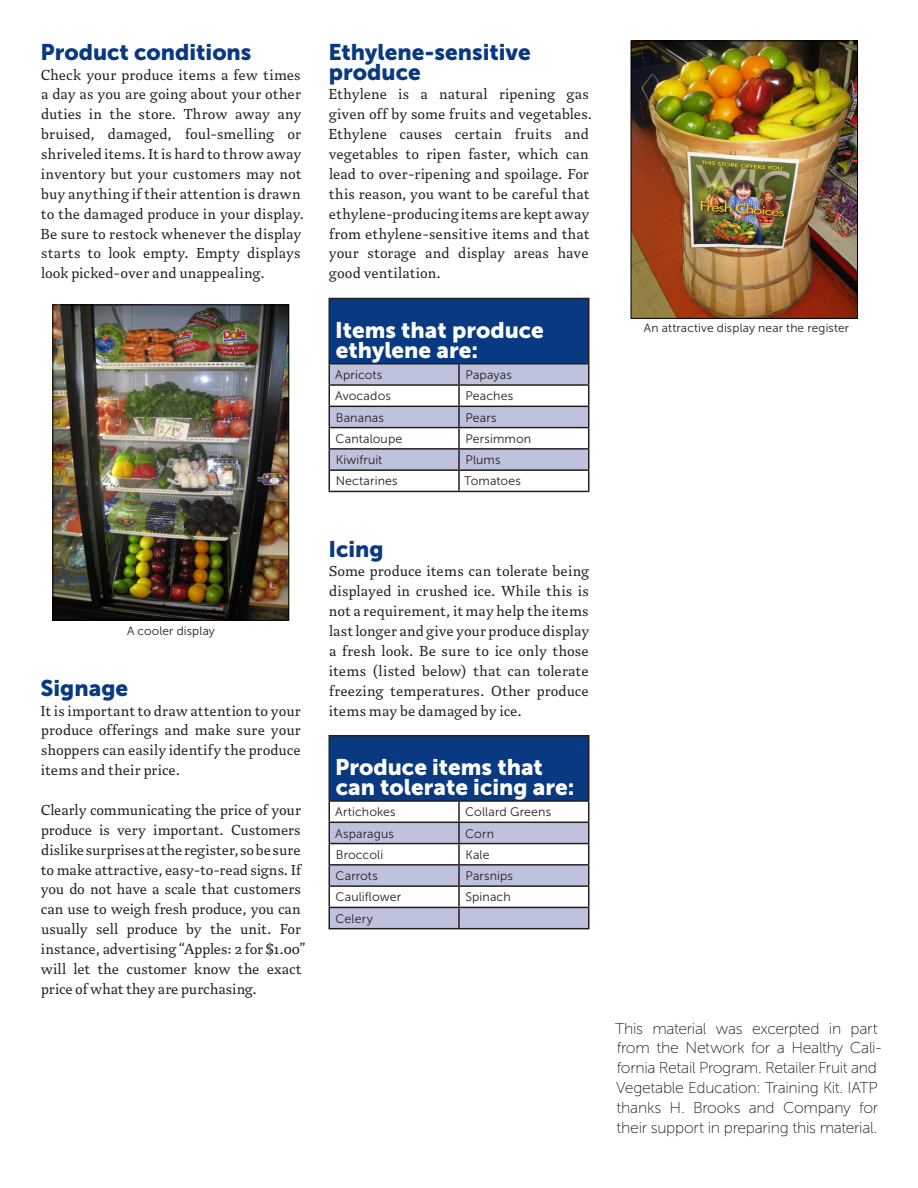
<style>
.page{position:relative;width:918px;height:1188px;background:#fff}
.page>*{position:absolute;margin:0;border:0;box-sizing:border-box;transform-origin:0 0}
.Heading_3{font:22.5px/19.8px "Museo Sans 900";color:#fff}
.Heading_3-2{font:22.5px/19.8px "Museo Sans 900";color:#083981}
.t1{font:15.75px/19.8px "Mokka";letter-spacing:.005em;color:#231f20}
.Report_byline_date{font:15.75px/19.8px "Museo Sans 100";letter-spacing:-.02em;color:#231f20}
.Table_text{font:12.3px "Museo Sans 300";letter-spacing:.01em;color:#231f20}
.Caption_credit{font:12px "Museo Sans 300";letter-spacing:.01em;color:#231f20}
</style>
<div class="page">
<div style="left:329px;top:298px;width:260px;height:66px;background:#083981"></div>
<hr style="left:328px;top:298px;width:131px;height:1px;background:#231f20">
<hr style="left:328px;top:299px;width:2px;height:64px;background:#231f20">
<hr style="left:459px;top:298px;width:131px;height:1px;background:#231f20">
<hr style="left:588px;top:299px;width:2px;height:64px;background:#231f20">
<hr style="left:328px;top:363px;width:131px;height:1px;background:#231f20">
<hr style="left:459px;top:363px;width:131px;height:1px;background:#231f20">
<svg style="left:328px;top:364px;width:262px;height:105px"></svg>
<hr style="left:328px;top:469px;width:131px;height:2px;background:#231f20">
<hr style="left:328px;top:471px;width:2px;height:20px;background:#231f20">
<hr style="left:459px;top:469px;width:131px;height:2px;background:#231f20">
<hr style="left:458px;top:471px;width:2px;height:20px;background:#231f20">
<hr style="left:588px;top:471px;width:2px;height:20px;background:#231f20">
<hr style="left:328px;top:491px;width:131px;height:1px;background:#231f20">
<hr style="left:459px;top:491px;width:131px;height:1px;background:#231f20">
<div style="left:329px;top:736px;width:260px;height:65px;background:#083981"></div>
<hr style="left:328px;top:735px;width:131px;height:1px;background:#231f20">
<hr style="left:328px;top:736px;width:2px;height:64px;background:#231f20">
<hr style="left:459px;top:735px;width:131px;height:1px;background:#231f20">
<hr style="left:588px;top:736px;width:2px;height:64px;background:#231f20">
<hr style="left:328px;top:800px;width:131px;height:2px;background:#231f20">
<hr style="left:328px;top:802px;width:2px;height:20px;background:#231f20">
<hr style="left:459px;top:800px;width:131px;height:2px;background:#231f20">
<hr style="left:458px;top:802px;width:2px;height:20px;background:#231f20">
<hr style="left:588px;top:802px;width:2px;height:20px;background:#231f20">
<svg style="left:328px;top:822px;width:262px;height:106px"></svg>
<hr style="left:328px;top:885px;width:131px;height:2px;background:#231f20">
<hr style="left:328px;top:887px;width:2px;height:20px;background:#231f20">
<hr style="left:459px;top:885px;width:131px;height:2px;background:#231f20">
<hr style="left:458px;top:887px;width:2px;height:20px;background:#231f20">
<hr style="left:588px;top:887px;width:2px;height:20px;background:#231f20">
<hr style="left:328px;top:907px;width:131px;height:1px;background:#231f20">
<hr style="left:328px;top:908px;width:2px;height:20px;background:#231f20">
<hr style="left:459px;top:907px;width:131px;height:1px;background:#231f20">
<hr style="left:458px;top:908px;width:2px;height:20px;background:#231f20">
<hr style="left:588px;top:908px;width:2px;height:20px;background:#231f20">
<hr style="left:328px;top:928px;width:131px;height:1px;background:#231f20">
<hr style="left:459px;top:928px;width:131px;height:1px;background:#231f20">
<img style="left:633px;top:42px;width:223px;height:275px">
<div style="left:631px;top:40px;width:227px;height:279px;border:1px solid #000"></div>
<img style="left:54px;top:306px;width:233px;height:313px">
<div style="left:52px;top:304px;width:237px;height:317px;border:1px solid #000"></div>
<p class="Heading_3-2" style="left:40px;top:42px;width:213px">Product conditions</p>
<p class="t1" style="left:41px;top:65px;width:265px">Check your produce items a few times a day as you are going about your other duties in the store. Throw away any bruised, damaged, foul-smelling or shriveled items. It is hard to throw away inventory but your customers may not buy anything if their attention is drawn to the damaged produce in your display.<br>Be sure to restock whenever the display starts to look empty. Empty displays look picked-over and unappealing.</p>
<p class="Caption_credit" style="left:127px;top:624px;width:89px">A cooler display</p>
<p class="Heading_3-2" style="left:40px;top:678px;width:89px">Signage</p>
<p class="t1" style="left:41px;top:701px;width:262px;text-align:justify">It is important to draw attention to your produce offerings and make sure your shoppers can easily identify the produce items and their price.</p>
<p class="t1" style="left:41px;top:800px;width:266px">Clearly communicating the price of your produce is very important. Customers dislike surprises at the register, so be sure to make attractive, easy-to-read signs. If you do not have a scale that customers can use to weigh fresh produce, you can usually sell produce by the unit. For instance, advertising “Apples: 2 for $1.00” will let the customer know the exact price of what they are purchasing.</p>
<p class="Heading_3-2" style="left:328px;top:42px;width:204px">Ethylene-sensitive produce</p>
<p class="t1" style="left:329px;top:85px;width:265px">Ethylene is a natural ripening gas given off by some fruits and vegetables.<br>Ethylene causes certain fruits and vegetables to ripen faster, which can lead to over-ripening and spoilage. For this reason, you want to be careful that ethylene-producing items are kept away from ethylene-sensitive items and that your storage and display areas have good ventilation.</p>
<p class="Heading_3" style="left:335px;top:320px;width:210px">Items that produce ethylene are:</p>
<p class="Table_text" style="left:335px;top:368px;width:49px">Apricots</p>
<p class="Table_text" style="left:466px;top:368px;width:48px">Papayas</p>
<p class="Table_text" style="left:335px;top:389px;width:57px">Avocados</p>
<p class="Table_text" style="left:466px;top:389px;width:49px">Peaches</p>
<p class="Table_text" style="left:336px;top:411px;width:50px">Bananas</p>
<p class="Table_text" style="left:466px;top:411px;width:33px">Pears</p>
<p class="Table_text" style="left:336px;top:432px;width:68px">Cantaloupe</p>
<p class="Table_text" style="left:466px;top:432px;width:67px">Persimmon</p>
<p class="Table_text" style="left:336px;top:453px;width:48px">Kiwifruit</p>
<p class="Table_text" style="left:466px;top:453px;width:36px">Plums</p>
<p class="Table_text" style="left:336px;top:475px;width:63px">Nectarines</p>
<p class="Table_text" style="left:464px;top:475px;width:58px">Tomatoes</p>
<p class="Heading_3-2" style="left:328px;top:539px;width:57px">Icing</p>
<p class="t1" style="left:329px;top:562px;width:262px;text-align:justify">Some produce items can tolerate being displayed in crushed ice. While this is not a requirement, it may help the items last longer and give your produce display a fresh look. Be sure to ice only those items (listed below) that can tolerate freezing temperatures. Other produce items may be damaged by ice.</p>
<p class="Heading_3" style="left:335px;top:757px;width:241px">Produce items that can tolerate icing are:</p>
<p class="Table_text" style="left:335px;top:805px;width:62px">Artichokes</p>
<p class="Table_text" style="left:465px;top:805px;width:87px">Collard Greens</p>
<p class="Table_text" style="left:335px;top:827px;width:60px">Asparagus</p>
<p class="Table_text" style="left:465px;top:827px;width:30px">Corn</p>
<p class="Table_text" style="left:336px;top:848px;width:49px">Broccoli</p>
<p class="Table_text" style="left:466px;top:848px;width:26px">Kale</p>
<p class="Table_text" style="left:336px;top:869px;width:44px">Carrots</p>
<p class="Table_text" style="left:466px;top:869px;width:49px">Parsnips</p>
<p class="Table_text" style="left:336px;top:891px;width:67px">Cauliflower</p>
<p class="Table_text" style="left:465px;top:891px;width:47px">Spinach</p>
<p class="Table_text" style="left:336px;top:912px;width:39px">Celery</p>
<p class="Caption_credit" style="left:644px;top:321px;width:207px">An attractive display near the register</p>
<p class="Report_byline_date" style="left:615px;top:1018px;width:268px">This material was excerpted in part from the Network for a Healthy Cali&shy;fornia Retail Program. Retailer Fruit and Vegetable Education: Training Kit. IATP thanks H. Brooks and Company for their support in preparing this material.</p>
</div>
